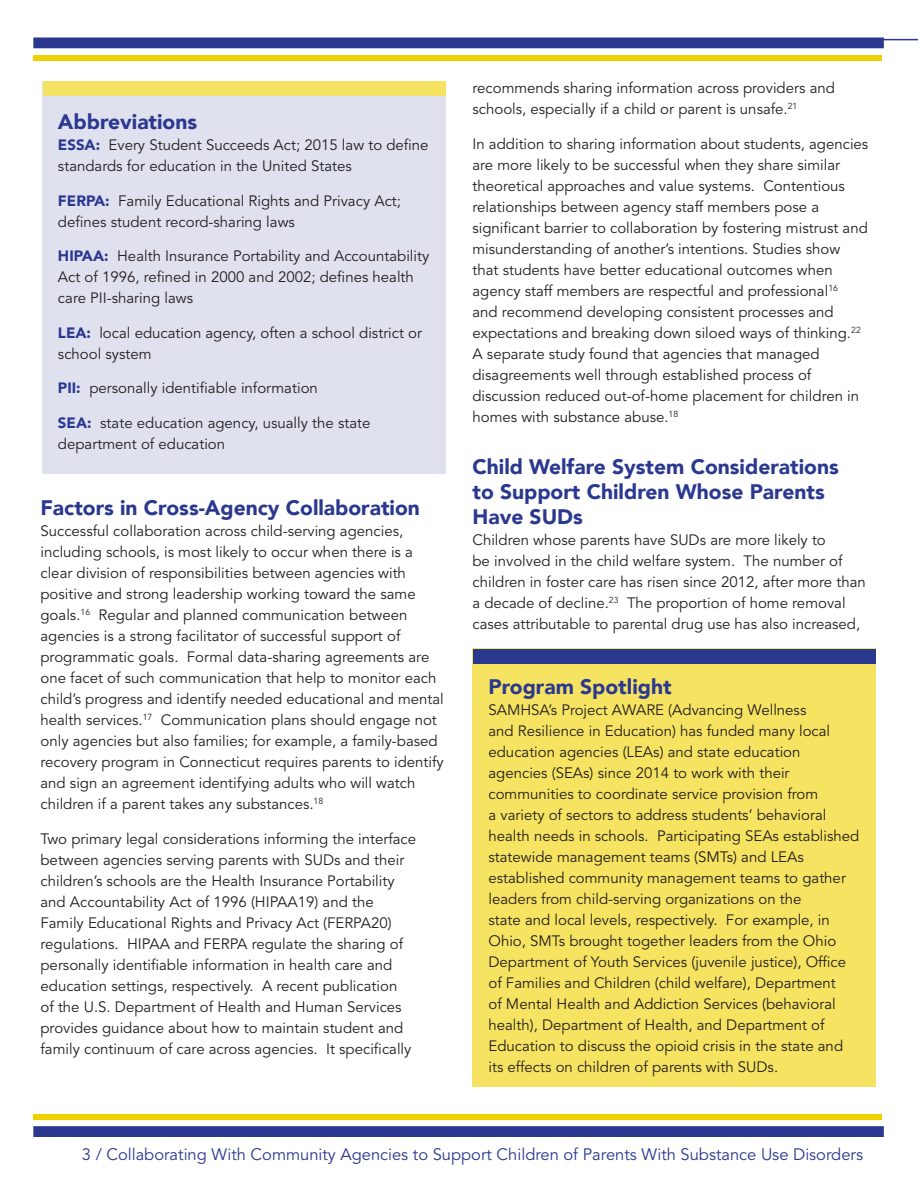
<style>
.page{position:relative;width:918px;height:1188px;background:#fff}
.page>*{position:absolute;margin:0;border:0;box-sizing:border-box;transform-origin:0 0}
.subhead_one{font:900 21px/25.2px "Avenir LT";color:#2b388f}
.t1{font:16.5px "Avenir LT Std";color:#2b388f}
.body_text{font:15px/21px "Avenir LT Std";color:#231f20}
.s1{font-family:"Avenir LT";font-weight:900;color:#2b388f}
</style>
<div class="page">
<div style="left:33px;top:38px;width:851px;height:10px;background:#2b388f"></div>
<div style="left:33px;top:55px;width:849px;height:5px;background:#f0d200"></div>
<div style="left:33px;top:1126px;width:851px;height:11px;background:#2b388f;border:2px solid #2b388f"></div>
<div style="left:33px;top:1114px;width:849px;height:6px;background:#f0d200"></div>
<div style="left:42px;top:81px;width:404px;height:392px;background:#dfe1ee"></div>
<div style="left:43px;top:81px;width:403px;height:15px;background:#f6e361"></div>
<div style="left:472px;top:648px;width:404px;height:439px;background:#f6e361"></div>
<div style="left:473px;top:649px;width:403px;height:15px;background:#2b388f"></div>
<hr style="left:91px;top:39px;width:827px;height:1px;background:#2b388f">
<p class="subhead_one" style="left:58px;top:109px;width:141px">Abbreviations</p>
<p class="body_text" style="left:58px;top:135px;width:372px"><span class="s1">ESSA:</span> Every Student Succeeds Act; 2015 law to define standards for education in the United States</p>
<p class="body_text" style="left:58px;top:191px;width:345px"><span class="s1">FERPA:</span> Family Educational Rights and Privacy Act; defines student record-sharing laws</p>
<p class="body_text" style="left:58px;top:246px;width:373px"><span class="s1">HIPAA:</span> Health Insurance Portability and Accountability<br>Act of 1996, refined in 2000 and 2002; defines health care PII-sharing laws</p>
<p class="body_text" style="left:58px;top:323px;width:366px"><span class="s1">LEA:</span> local education agency, often a school district or school system</p>
<p class="body_text" style="left:58px;top:378px;width:261px"><span class="s1">PII:</span> personally identifiable information</p>
<p class="body_text" style="left:58px;top:413px;width:314px"><span class="s1">SEA:</span> state education agency, usually the state department of education</p>
<p class="subhead_one" style="left:40px;top:495px;width:381px">Factors in Cross-Agency Collaboration</p>
<p class="body_text" style="left:40px;top:521px;width:405px">Successful collaboration across child-serving agencies, including schools, is most likely to occur when there is a clear division of responsibilities between agencies with positive and strong leadership working toward the same goals.<sup>16</sup> Regular and planned communication between agencies is a strong facilitator of successful support of programmatic goals. Formal data-sharing agreements are one facet of such communication that help to monitor each child’s progress and identify needed educational and mental health services.<sup>17</sup> Communication plans should engage not only agencies but also families; for example, a family-based recovery program in Connecticut requires parents to identify and sign an agreement identifying adults who will watch children if a parent takes any substances.<sup>18</sup></p>
<p class="body_text" style="left:40px;top:829px;width:377px">Two primary legal considerations informing the interface between agencies serving parents with SUDs and their children’s schools are the Health Insurance Portability and Accountability Act of 1996 (HIPAA19) and the Family Educational Rights and Privacy Act (FERPA20) regulations. HIPAA and FERPA regulate the sharing of personally identifiable information in health care and education settings, respectively. A recent publication<br>of the U.S. Department of Health and Human Services provides guidance about how to maintain student and family continuum of care across agencies. It specifically</p>
<p class="body_text" style="left:472px;top:78px;width:364px">recommends sharing information across providers and schools, especially if a child or parent is unsafe.<sup>21</sup></p>
<p class="body_text" style="left:472px;top:133px;width:397px">In addition to sharing information about students, agencies are more likely to be successful when they share similar theoretical approaches and value systems. Contentious relationships between agency staff members pose a significant barrier to collaboration by fostering mistrust and misunderstanding of another’s intentions. Studies show that students have better educational outcomes when agency staff members are respectful and professional<sup>16<br></sup>and recommend developing consistent processes and expectations and breaking down siloed ways of thinking.<sup>22<br></sup>A separate study found that agencies that managed disagreements well through established process of discussion reduced out-of-home placement for children in homes with substance abuse.<sup>18</sup></p>
<p class="subhead_one" style="left:472px;top:454px;width:368px">Child Welfare System Considerations to Support Children Whose Parents<br>Have SUDs</p>
<p class="body_text" style="left:472px;top:530px;width:395px">Children whose parents have SUDs are more likely to<br>be involved in the child welfare system. The number of children in foster care has risen since 2012, after more than a decade of decline.<sup>23</sup> The proportion of home removal cases attributable to parental drug use has also increased,</p>
<p class="subhead_one" style="left:488px;top:674px;width:185px">Program Spotlight</p>
<p class="body_text" style="left:488px;top:700px;width:372px">SAMHSA’s Project AWARE (Advancing Wellness<br>and Resilience in Education) has funded many local education agencies (LEAs) and state education agencies (SEAs) since 2014 to work with their communities to coordinate service provision from<br>a variety of sectors to address students’ behavioral health needs in schools. Participating SEAs established statewide management teams (SMTs) and LEAs established community management teams to gather leaders from child-serving organizations on the<br>state and local levels, respectively. For example, in Ohio, SMTs brought together leaders from the Ohio Department of Youth Services (juvenile justice), Office of Families and Children (child welfare), Department<br>of Mental Health and Addiction Services (behavioral health), Department of Health, and Department of Education to discuss the opioid crisis in the state and its effects on children of parents with SUDs.</p>
<p class="t1" style="left:82px;top:1145px;width:783px">3 / Collaborating With Community Agencies to Support Children of Parents With Substance Use Disorders</p>
</div>
